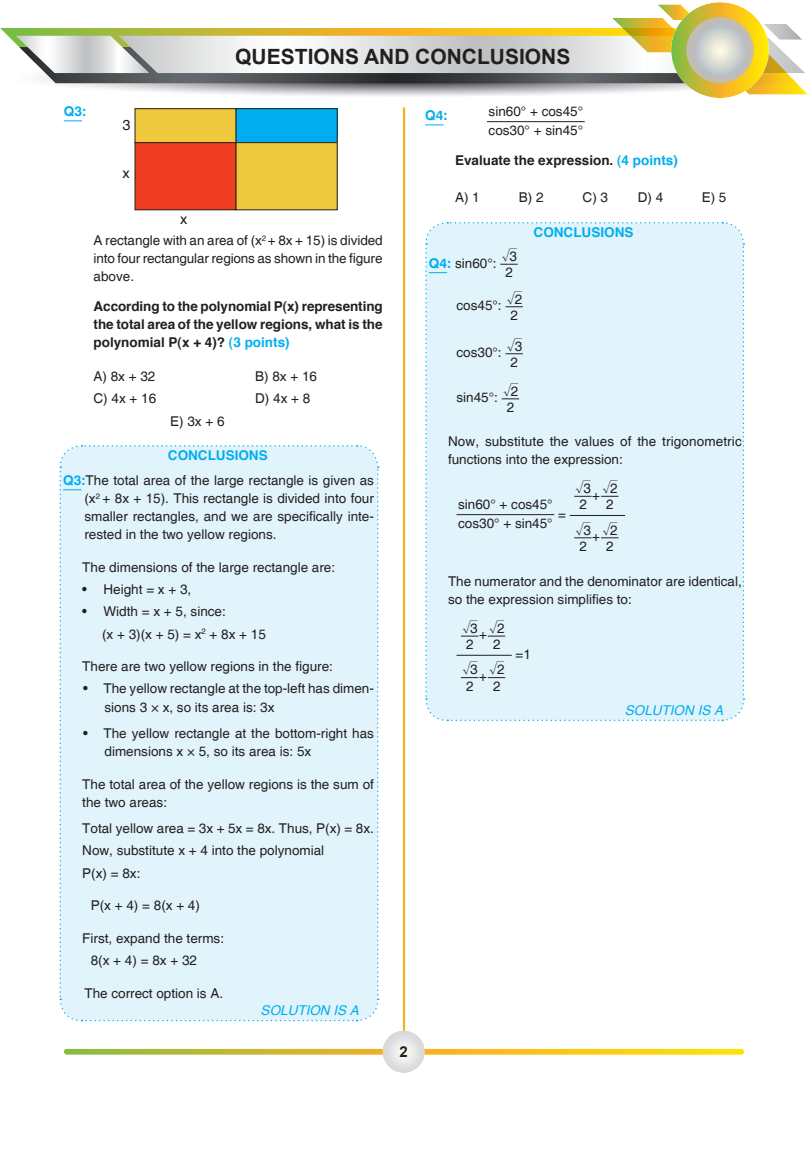
<style>
.page{position:relative;width:808px;height:1149px;background:#fff}
.page>*{position:absolute;margin:0;border:0;box-sizing:border-box;transform-origin:0 0}
.t1{font:700 21px "Arial";color:#231f20}
.t2{font:700 15px "Arial";color:#231f20}
.t3{font:14.4px "Helvetica";color:#231f20}
.t4{font:13.5px/18px "Helvetica";color:#231f20}
.t5{font:700 13.5px/18px "Helvetica";color:#231f20;text-align:justify}
.t6{font:13.5px "Matematik";color:#231f20}
.t7{font:italic 13.5px "Helvetica";color:#00aeef}
.t8{font:700 13.5px "Helvetica";color:#00aeef}
.t9{font:13.5px "Swis 721 BT Bold";color:#00aeef}
.s1{color:#00aeef}
.s2{font-weight:700;color:#00aeef}
.s3{font-family:"Swis 721 BT Bold";color:#00aeef}
.s4{font-family:"Helvetica T."}
.s5{font-family:"Helvetica"}
</style>
<div class="page">
<svg style="left:0;top:2px;width:808px;height:96px"></svg>
<svg style="left:64px;top:1048px;width:680px;height:6px"></svg>
<svg style="left:382px;top:1030px;width:43px;height:42px"></svg>
<hr style="left:403px;top:107px;width:2px;height:923px;background:#f7b026">
<div style="left:59px;top:445px;width:320px;height:576px;background:#e1f4fc"></div>
<div style="left:425px;top:222px;width:320px;height:499px;background:#e1f4fc"></div>
<svg style="left:64px;top:120px;width:18px;height:1px"></svg>
<div style="left:135px;top:109px;width:101px;height:34px;background:#eec93e"></div>
<div style="left:135px;top:108px;width:102px;height:35px;border:1px solid #231f20"></div>
<div style="left:135px;top:143px;width:101px;height:67px;background:#ef3e22"></div>
<div style="left:135px;top:142px;width:102px;height:68px;border:1px solid #231f20"></div>
<div style="left:236px;top:109px;width:101px;height:34px;background:#00aeef"></div>
<div style="left:236px;top:108px;width:102px;height:35px;border:1px solid #231f20"></div>
<div style="left:236px;top:143px;width:101px;height:67px;background:#eec93e"></div>
<div style="left:236px;top:142px;width:102px;height:68px;border:1px solid #231f20"></div>
<svg style="left:425px;top:124px;width:19px;height:1px"></svg>
<hr style="left:487px;top:121px;width:98px;height:1px;background:#231f20">
<p class="t9" style="left:64px;top:104px;width:24px">Q3:</p>
<p class="t3" style="left:123px;top:116px;width:10px">3</p>
<p class="t3" style="left:123px;top:165px;width:9px">x</p>
<h1 class="t1" style="left:235px;top:44px;width:337px">QUESTIONS AND CONCLUSIONS</h1>
<p class="t9" style="left:425px;top:108px;width:24px">Q4:</p>
<p class="t4" style="left:489px;top:103px;width:96px;line-height:19.2px">sin60° + cos45° cos30° + sin45°</p>
<p class="t5" style="left:455px;top:152px;width:224px">Evaluate the expression. <span class="s1">(4 points)</span></p>
<p class="t4" style="left:455px;top:190px;width:26px">A) 1</p>
<p class="t4" style="left:519px;top:190px;width:26px">B) 2</p>
<p class="t4" style="left:583px;top:190px;width:27px">C) 3</p>
<p class="t4" style="left:638px;top:190px;width:27px">D) 4</p>
<p class="t4" style="left:702px;top:190px;width:26px">E) 5</p>
<p class="t3" style="left:180px;top:211px;width:9px">x</p>
<p class="t4" style="left:94px;top:233px;width:291px;text-align:justify">A rectangle with an area of (x<sup>2</sup> + 8x + 15) is divided into four rectangular regions as shown in the figure above.</p>
<p class="t5" style="left:94px;top:298px;width:291px">According to the polynomial P(x) representing the total area of the yellow regions, what is the polynomial P(x + 4)? <span class="s1">(3 points)</span></p>
<p class="t4" style="left:94px;top:368px;width:63px">A) 8x + 32</p>
<p class="t4" style="left:255px;top:368px;width:63px">B) 8x + 16</p>
<p class="t4" style="left:94px;top:391px;width:64px">C) 4x + 16</p>
<p class="t4" style="left:255px;top:391px;width:57px">D) 4x + 8</p>
<p class="t4" style="left:170px;top:413px;width:56px">E) 3x + 6</p>
<p class="t4" style="left:63px;top:444px;width:312px;line-height:25.2px;text-align:center"><span class="s2">CONCLUSIONS<br></span><span class="s3">Q3:</span>The total area of the large rectangle is given as</p>
<p class="t4" style="left:84px;top:490px;width:291px;text-align:justify">(x<sup>2</sup> + 8x + 15). This rectangle is divided into four smaller rectangles, and we are specifically inte&shy;rested in the two yellow regions.</p>
<p class="t4" style="left:82px;top:558px;width:254px">The dimensions of the large rectangle are:</p>
<p class="t4" style="left:82px;top:581px;width:111px"><span class="s4">•</span> Height = x + 3,</p>
<p class="t4" style="left:102px;top:601px;width:165px;line-height:22.2px;text-indent:-20px"><span class="s4">•</span> Width = x + 5, since:<br>(x + 3)(x + 5) = x<sup>2</sup> + 8x + 15</p>
<p class="t4" style="left:82px;top:657px;width:252px">There are two yellow regions in the figure:</p>
<p class="t4" style="left:105px;top:680px;width:271px;text-indent:-21px"><span class="s4">•</span> The yellow rectangle at the top-left has dimen&shy;sions 3 × x, so its area is: 3x</p>
<p class="t4" style="left:105px;top:725px;width:271px;text-indent:-21px"><span class="s4">•</span> The yellow rectangle at the bottom-right has dimensions x × 5, so its area is: 5x</p>
<p class="t4" style="left:82px;top:775px;width:293px">The total area of the yellow regions is the sum of the two areas:</p>
<p class="t4" style="left:82px;top:818px;width:293px;line-height:22.2px">Total yellow area = 3x + 5x = 8x. Thus, P(x) = 8x.<br>Now, substitute x + 4 into the polynomial<br>P(x) = 8x:</p>
<p class="t4" style="left:91px;top:897px;width:111px">P(x + 4) = 8(x + 4)</p>
<p class="t4" style="left:91px;top:927px;width:135px;line-height:22.2px;text-indent:-9px">First, expand the terms:<br>8(x + 4) = 8x + 32</p>
<p class="t4" style="left:84px;top:984px;width:140px">The correct option is A.</p>
<p class="t7" style="left:261px;top:1002px;width:100px">SOLUTION IS A</p>
<p class="t2" style="left:399px;top:1042px;width:10px">2</p>
<p class="t6" style="left:501px;top:248px;width:17px">ñ<span class="s5">3</span></p>
<p class="t4" style="left:505px;top:265px;width:9px">2</p>
<p class="t4" style="left:429px;top:255px;width:69px"><span class="s3">Q4:</span> sin60°:</p>
<p class="t6" style="left:507px;top:291px;width:17px">ñ<span class="s5">2</span></p>
<p class="t4" style="left:511px;top:307px;width:9px">2</p>
<p class="t4" style="left:456px;top:296px;width:47px">cos45°:</p>
<p class="t6" style="left:507px;top:338px;width:17px">ñ<span class="s5">3</span></p>
<p class="t4" style="left:511px;top:354px;width:9px">2</p>
<p class="t4" style="left:456px;top:344px;width:47px">cos30°:</p>
<p class="t8" style="left:534px;top:227px;width:101px">CONCLUSIONS</p>
<p class="t6" style="left:503px;top:383px;width:17px">ñ<span class="s5">2</span></p>
<p class="t4" style="left:507px;top:399px;width:9px">2</p>
<p class="t4" style="left:448px;top:433px;width:295px">Now, substitute the values of the trigonometric functions into the expression:</p>
<p class="t4" style="left:458px;top:496px;width:96px;line-height:19.2px">sin60° + cos45° cos30° + sin45°</p>
<p class="t4" style="left:456px;top:388px;width:43px">sin45°:</p>
<p class="t6" style="left:575px;top:480px;width:17px">ñ<span class="s5">3</span></p>
<p class="t4" style="left:579px;top:497px;width:9px">2</p>
<p class="t6" style="left:602px;top:480px;width:17px">ñ<span class="s5">2</span></p>
<p class="t4" style="left:606px;top:497px;width:9px">2</p>
<p class="t4" style="left:592px;top:487px;width:9px">+</p>
<p class="t4" style="left:558px;top:506px;width:9px">=</p>
<p class="t6" style="left:602px;top:522px;width:17px">ñ<span class="s5">2</span></p>
<p class="t4" style="left:606px;top:538px;width:9px">2</p>
<p class="t6" style="left:575px;top:522px;width:17px">ñ<span class="s5">3</span></p>
<p class="t4" style="left:579px;top:538px;width:9px">2</p>
<p class="t4" style="left:592px;top:528px;width:9px">+</p>
<p class="t4" style="left:448px;top:573px;width:295px">The numerator and the denominator are identical, so the expression simplifies to:</p>
<p class="t6" style="left:462px;top:620px;width:17px">ñ<span class="s5">3</span></p>
<p class="t4" style="left:466px;top:636px;width:9px">2</p>
<p class="t6" style="left:489px;top:620px;width:17px">ñ<span class="s5">2</span></p>
<p class="t4" style="left:493px;top:636px;width:9px">2</p>
<p class="t4" style="left:479px;top:626px;width:9px">+</p>
<p class="t4" style="left:515px;top:646px;width:17px">=1</p>
<p class="t6" style="left:489px;top:661px;width:17px">ñ<span class="s5">2</span></p>
<p class="t4" style="left:493px;top:678px;width:9px">2</p>
<p class="t6" style="left:462px;top:661px;width:17px">ñ<span class="s5">3</span></p>
<p class="t4" style="left:466px;top:678px;width:9px">2</p>
<p class="t4" style="left:479px;top:668px;width:9px">+</p>
<p class="t7" style="left:625px;top:702px;width:100px">SOLUTION IS A</p>
</div>
